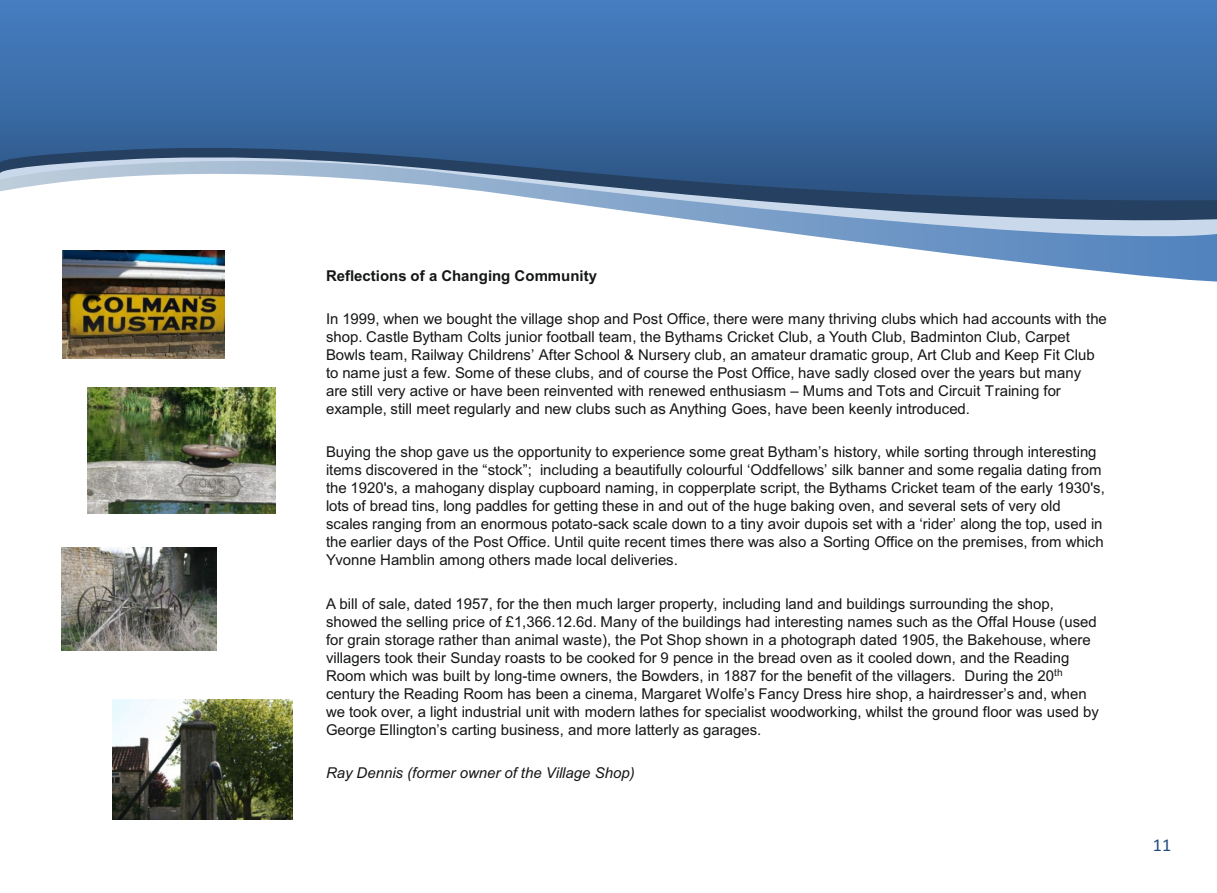
<style>
.page{position:relative;width:1217px;height:893px;background:#fff}
.page>*{position:absolute;margin:0;border:0;box-sizing:border-box;transform-origin:0 0}
.t1{font:18px "Calibri";color:#1f4a7d}
.t2{font:15px/18px "Arial";color:#151616}
.t3{font:italic 15px "Arial";color:#151616}
.t4{font:700 15px "Arial";color:#151616}
</style>
<div class="page">
<img style="left:62px;top:284px;width:162px;height:74px">
<img style="left:87px;top:387px;width:189px;height:126px">
<img style="left:62px;top:548px;width:155px;height:103px">
<img style="left:112px;top:700px;width:180px;height:120px">
<svg style="left:0;top:0;width:1216px;height:145px;background:#3d70ad"></svg>
<svg style="left:0;top:145px;width:1216px;height:9px;background:#315c8e"></svg>
<svg style="left:0;top:154px;width:1216px;height:4px;background:#2f5583"></svg>
<svg style="left:0;top:158px;width:1216px;height:126px"></svg>
<p class="t4" style="left:326px;top:270px;width:272px">Reflections of a Changing Community</p>
<p class="t2" style="left:326px;top:311px;width:782px">In 1999, when we bought the village shop and Post Office, there were many thriving clubs which had accounts with the shop. Castle Bytham Colts junior football team, the Bythams Cricket Club, a Youth Club, Badminton Club, Carpet Bowls team, Railway Childrens’ After School &amp; Nursery club, an amateur dramatic group, Art Club and Keep Fit Club to name just a few. Some of these clubs, and of course the Post Office, have sadly closed over the years but many<br>are still very active or have been reinvented with renewed enthusiasm – Mums and Tots and Circuit Training for example, still meet regularly and new clubs such as Anything Goes, have been keenly introduced.</p>
<p class="t2" style="left:326px;top:444px;width:780px">Buying the shop gave us the opportunity to experience some great Bytham’s history, while sorting through interesting items discovered in the “stock”; including a beautifully colourful ‘Oddfellows’ silk banner and some regalia dating from the 1920's, a mahogany display cupboard naming, in copperplate script, the Bythams Cricket team of the early 1930's, lots of bread tins, long paddles for getting these in and out of the huge baking oven, and several sets of very old scales ranging from an enormous potato-sack scale down to a tiny avoir dupois set with a ‘rider’ along the top, used in the earlier days of the Post Office. Until quite recent times there was also a Sorting Office on the premises, from which Yvonne Hamblin among others made local deliveries.</p>
<p class="t2" style="left:326px;top:596px;width:774px">A bill of sale, dated 1957, for the then much larger property, including land and buildings surrounding the shop, showed the selling price of £1,366.12.6d. Many of the buildings had interesting names such as the Offal House (used for grain storage rather than animal waste), the Pot Shop shown in a photograph dated 1905, the Bakehouse, where villagers took their Sunday roasts to be cooked for 9 pence in the bread oven as it cooled down, and the Reading Room which was built by long-time owners, the Bowders, in 1887 for the benefit of the villagers. During the 20<sup>th </sup>century the Reading Room has been a cinema, Margaret Wolfe’s Fancy Dress hire shop, a hairdresser’s and, when we took over, a light industrial unit with modern lathes for specialist woodworking, whilst the ground floor was used by George Ellington’s carting business, and more latterly as garages.</p>
<p class="t3" style="left:326px;top:767px;width:310px">Ray Dennis (former owner of the Village Shop)</p>
<p class="t1" style="left:1152px;top:837px;width:20px">11</p>
</div>
